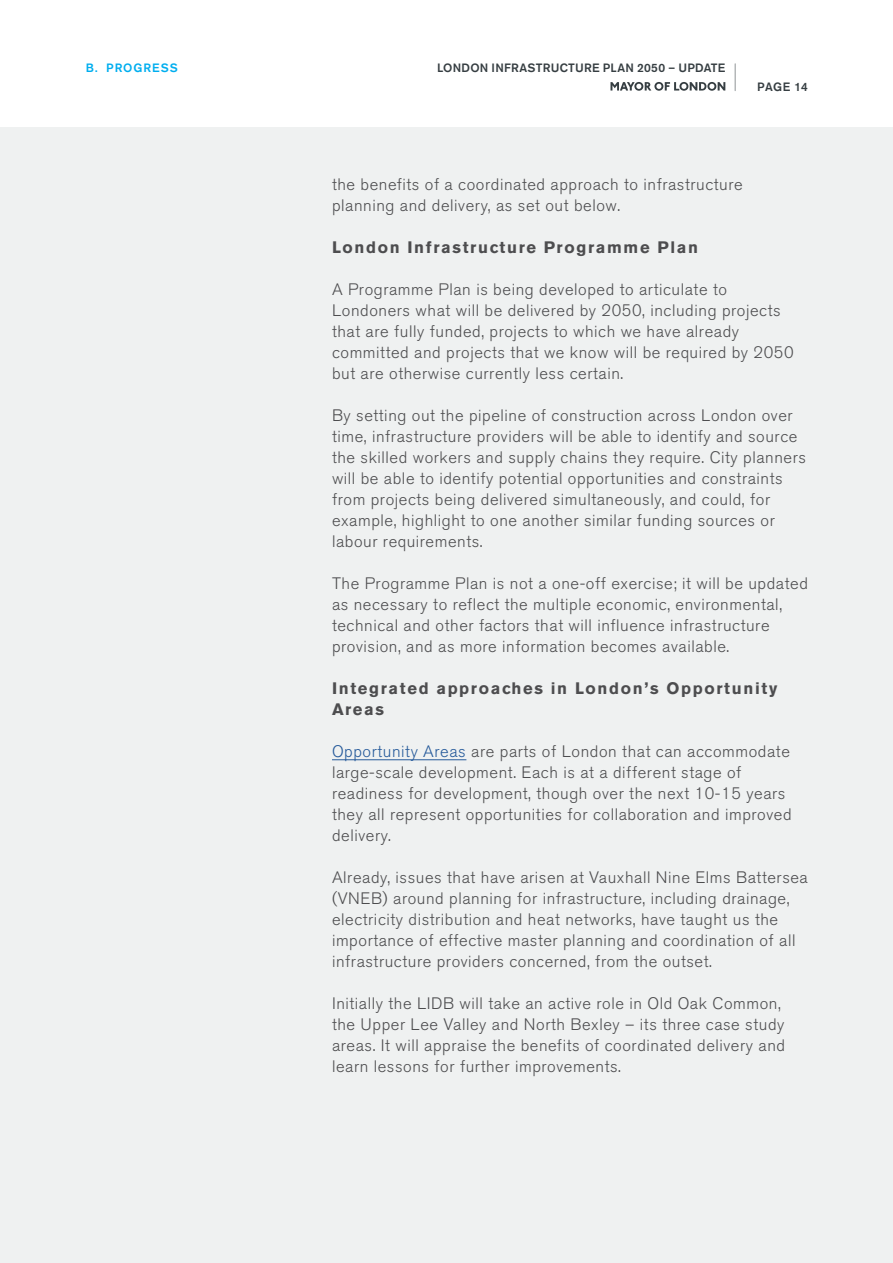
<style>
.page{position:relative;width:893px;height:1263px;background:#fff}
.page>*{position:absolute;margin:0;border:0;box-sizing:border-box;transform-origin:0 0}
.t1{font:300 16.5px/21px "Akzidenz Grotesk BQ";letter-spacing:.035em;color:#4d4d4f}
.t2{font:700 16.5px/21px "Akzidenz Grotesk BE";letter-spacing:.1em;color:#4d4d4f}
.t3{font:500 12px "Akzidenz Grotesk BE";letter-spacing:.02em;color:#363e42}
.t4{font:500 12px "Akzidenz Grotesk BE";letter-spacing:.08em;color:#00aeef}
.s1{color:#275b9b}
</style>
<div class="page">
<div style="left:0;top:1px;width:893px;height:1262px;background:#eff1f1"></div>
<div style="left:0;top:0;width:893px;height:127px;background:#fff"></div>
<svg style="left:610px;top:82px;width:115px;height:9px"></svg>
<svg style="left:735px;top:63px;width:1px;height:28px"></svg>
<hr style="left:332px;top:759px;width:134px;height:1px;background:#275b9b">
<p class="t4" style="left:86px;top:61px;width:93px">B. PROGRESS</p>
<p class="t3" style="left:437px;top:61px;width:290px">LONDON INFRASTRUCTURE PLAN 2050 – UPDATE</p>
<p class="t3" style="left:757px;top:79px;width:52px">PAGE 14</p>
<p class="t1" style="left:332px;top:174px;width:412px">the benefits of a coordinated approach to infrastructure planning and delivery, as set out below.</p>
<p class="t2" style="left:332px;top:237px;width:368px">London Infrastructure Programme Plan</p>
<p class="t1" style="left:332px;top:279px;width:463px">A Programme Plan is being developed to articulate to Londoners what will be delivered by 2050, including projects that are fully funded, projects to which we have already committed and projects that we know will be required by 2050 but are otherwise currently less certain.</p>
<p class="t1" style="left:332px;top:405px;width:476px">By setting out the pipeline of construction across London over time, infrastructure providers will be able to identify and source the skilled workers and supply chains they require. City planners will be able to identify potential opportunities and constraints from projects being delivered simultaneously, and could, for example, highlight to one another similar funding sources or labour requirements.</p>
<p class="t1" style="left:332px;top:573px;width:477px">The Programme Plan is not a one-off exercise; it will be updated as necessary to reflect the multiple economic, environmental, technical and other factors that will influence infrastructure provision, and as more information becomes available.</p>
<p class="t2" style="left:332px;top:678px;width:447px">Integrated approaches in London’s Opportunity<br>Areas</p>
<p class="t1" style="left:332px;top:741px;width:461px"><span class="s1">Opportunity Areas</span> are parts of London that can accommodate large-scale development. Each is at a different stage of readiness for development, though over the next 10-15 years they all represent opportunities for collaboration and improved delivery.</p>
<p class="t1" style="left:332px;top:867px;width:477px">Already, issues that have arisen at Vauxhall Nine Elms Battersea (VNEB) around planning for infrastructure, including drainage, electricity distribution and heat networks, have taught us the importance of effective master planning and coordination of all infrastructure providers concerned, from the outset.</p>
<p class="t1" style="left:332px;top:993px;width:455px">Initially the LIDB will take an active role in Old Oak Common, the Upper Lee Valley and North Bexley – its three case study areas. It will appraise the benefits of coordinated delivery and learn lessons for further improvements.</p>
</div>
